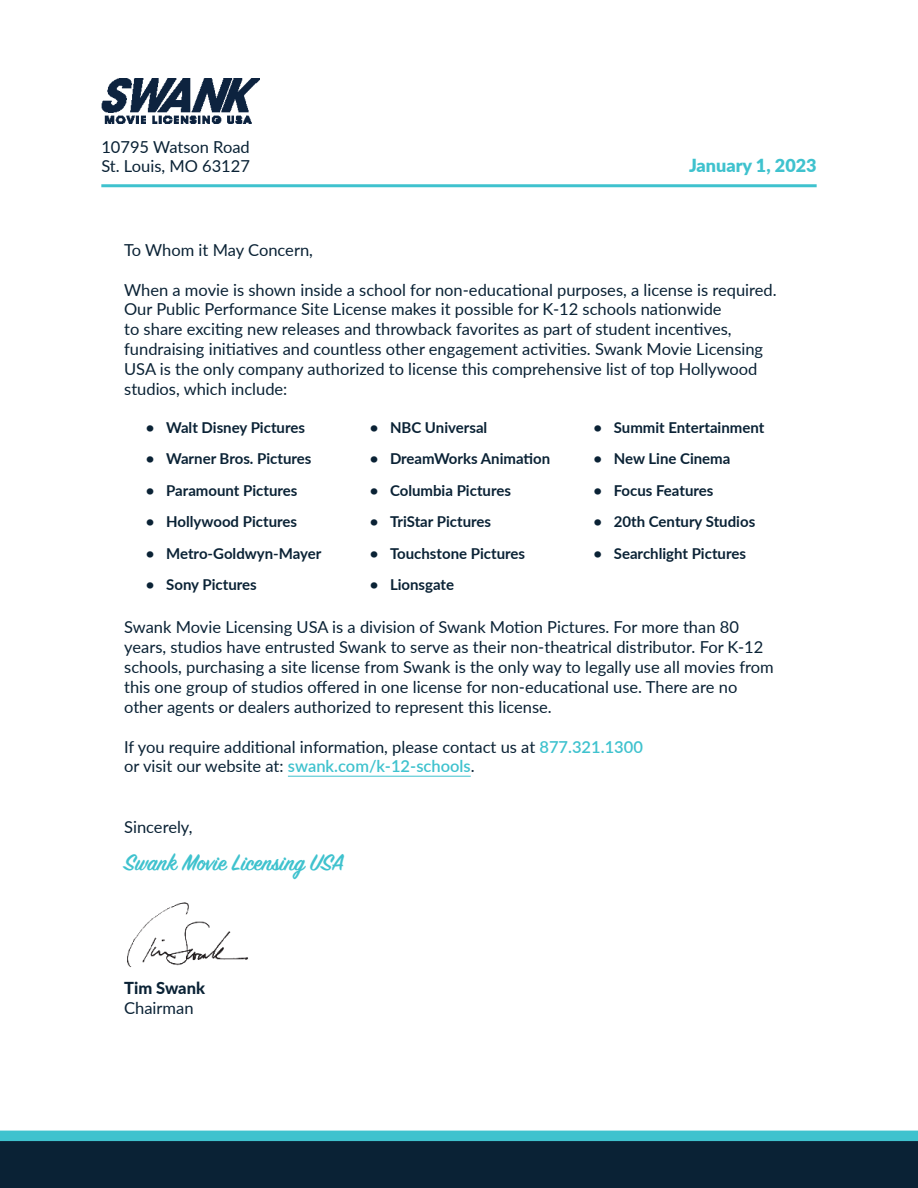
<style>
.page{position:relative;width:918px;height:1188px;background:#fff}
.page>*{position:absolute;margin:0;border:0;box-sizing:border-box;transform-origin:0 0}
.t1{font:600 25.5px "Sign Painter House Script";color:#3fc2ce}
.t2{font:900 18px "Lato";color:#3fc2ce}
.t3{font:16.5px/19.8px "Lato";color:#0a2235}
.t4{font:800 16.5px "Lato";letter-spacing:-.005em;color:#0a2235}
.t5{font:700 15px "Lato";color:#0a2235}
.s1{font-weight:600;color:#3fc2ce}
</style>
<div class="page">
<hr style="left:288px;top:776px;width:183px;height:1px;background:#3fc2ce">
<img style="left:101px;top:79px;width:159px;height:44px">
<hr style="left:101px;top:184px;width:716px;height:3px;background:#3fc2ce">
<div style="left:0;top:1136px;width:918px;height:52px;background:#0a2235"></div>
<div style="left:0;top:1131px;width:918px;height:10px;background:#3fc2ce"></div>
<img style="left:127px;top:902px;width:121px;height:65px">
<p class="t3" style="left:101px;top:136px;width:150px">10795 Watson Road<br>St. Louis, MO 63127</p>
<p class="t2" style="left:689px;top:152px;width:129px">January 1, 2023</p>
<p class="t3" style="left:124px;top:239px;width:190px">To Whom it May Concern,</p>
<p class="t3" style="left:124px;top:279px;width:654px">When a movie is shown inside a school for non-educational purposes, a license is required.<br>Our Public Performance Site License makes it possible for K-12 schools nationwide<br>to share exciting new releases and throwback favorites as part of student incentives, fundraising initiatives and countless other engagement activities. Swank Movie Licensing USA is the only company authorized to license this comprehensive list of top Hollywood studios, which include:</p>
<p class="t5" style="left:146px;top:416px;width:161px">• Walt Disney Pictures</p>
<p class="t5" style="left:146px;top:448px;width:167px">• Warner Bros. Pictures</p>
<p class="t5" style="left:146px;top:479px;width:153px">• Paramount Pictures</p>
<p class="t5" style="left:146px;top:511px;width:153px">• Hollywood Pictures</p>
<p class="t5" style="left:146px;top:542px;width:177px">• Metro-Goldwyn-Mayer</p>
<p class="t5" style="left:146px;top:574px;width:112px">• Sony Pictures</p>
<p class="t5" style="left:370px;top:416px;width:119px">• NBC Universal</p>
<p class="t5" style="left:370px;top:448px;width:182px">• DreamWorks Animation</p>
<p class="t5" style="left:370px;top:479px;width:143px">• Columbia Pictures</p>
<p class="t5" style="left:370px;top:511px;width:123px">• TriStar Pictures</p>
<p class="t5" style="left:370px;top:542px;width:157px">• Touchstone Pictures</p>
<p class="t5" style="left:370px;top:574px;width:86px">• Lionsgate</p>
<p class="t5" style="left:594px;top:416px;width:172px">• Summit Entertainment</p>
<p class="t5" style="left:594px;top:448px;width:138px">• New Line Cinema</p>
<p class="t5" style="left:594px;top:479px;width:121px">• Focus Features</p>
<p class="t5" style="left:594px;top:511px;width:163px">• 20th Century Studios</p>
<p class="t5" style="left:594px;top:542px;width:154px">• Searchlight Pictures</p>
<p class="t3" style="left:124px;top:617px;width:651px">Swank Movie Licensing USA is a division of Swank Motion Pictures. For more than 80 years, studios have entrusted Swank to serve as their non-theatrical distributor. For K-12 schools, purchasing a site license from Swank is the only way to legally use all movies from this one group of studios offered in one license for non-educational use. There are no other agents or dealers authorized to represent this license.</p>
<p class="t3" style="left:124px;top:736px;width:520px">If you require additional information, please contact us at <span class="s1">877.321.1300 </span>or visit our website at: <span class="s1">swank.com/k-12-schools</span>.</p>
<p class="t3" style="left:124px;top:816px;width:70px">Sincerely,</p>
<h1 class="t1" style="left:124px;top:847px;width:221px">Swank Movie Licensing USA</h1>
<p class="t4" style="left:124px;top:976px;width:82px">Tim Swank</p>
<p class="t3" style="left:124px;top:998px;width:71px">Chairman</p>
</div>
